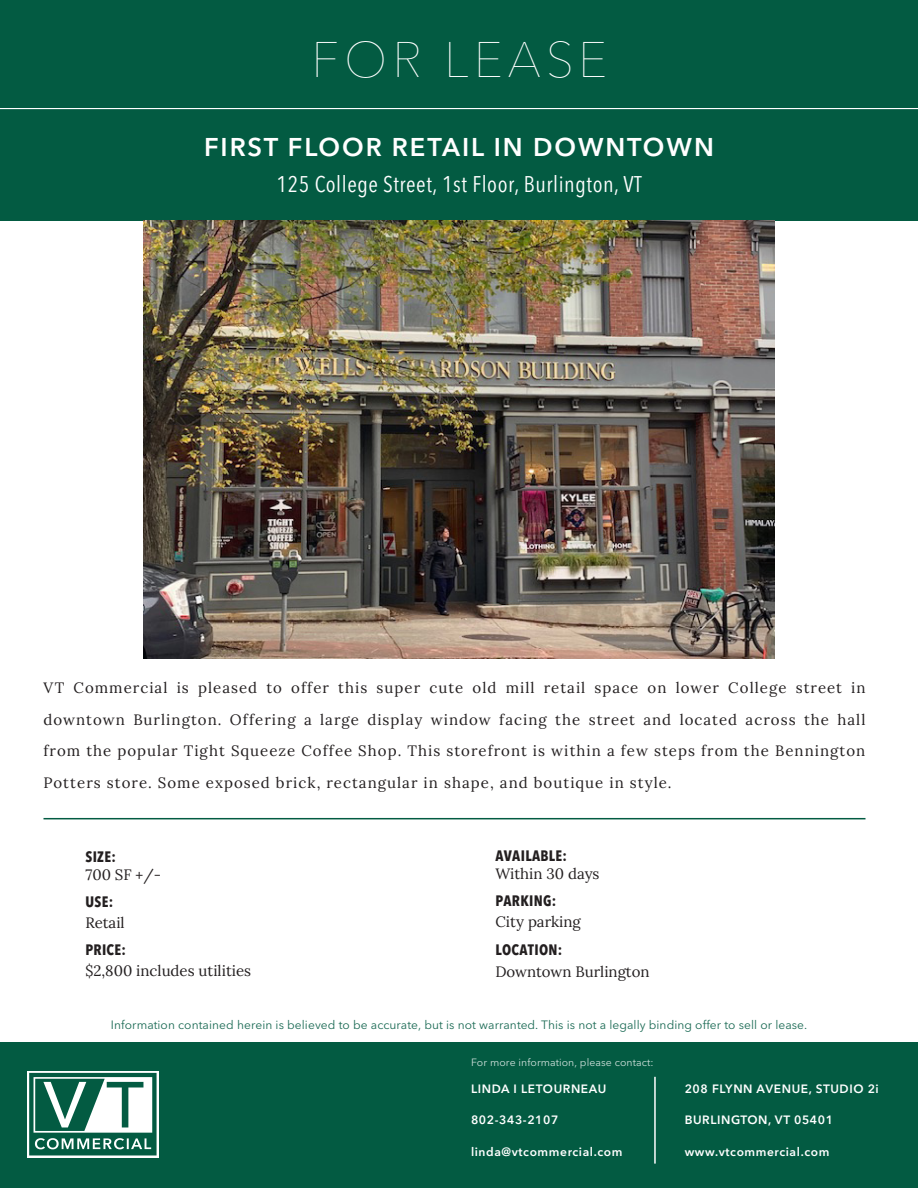
<style>
.page{position:relative;width:918px;height:1188px;background:#fff}
.page>*{position:absolute;margin:0;border:0;box-sizing:border-box;transform-origin:0 0}
.t1{font:100 49.5px "Avenir Next LT Pro";letter-spacing:.1em;color:#fff}
.t2{font:600 25.5px "Avenir Next LT Pro";letter-spacing:.075em;color:#fff}
.t3{font:condensed 22.5px "Avenir Next LT Pro";letter-spacing:.025em;color:#fff}
.t4{font:15px/31.5px "Lora";color:#231f20;text-align:justify}
.t5{font:700 condensed 15px "Avenir Next LT Pro";letter-spacing:.02em;color:#231f20}
.t6{font:600 12px "Avenir Next LT Pro";letter-spacing:.05em;color:#fff}
.t7{font:12px "Avenir Next LT Pro";letter-spacing:.005em;color:#1c6b55}
.t8{font:10.5px "Avenir Next LT Pro";letter-spacing:.005em;color:#cdded9}
</style>
<div class="page">
<div style="left:0;top:0;width:918px;height:221px;background:#035b42"></div>
<img style="left:143px;top:221px;width:632px;height:437px">
<hr style="left:0;top:108px;width:918px;height:1px;background:#fff">
<div style="left:0;top:1042px;width:918px;height:146px;background:#035b42"></div>
<svg style="left:27px;top:1071px;width:132px;height:87px"></svg>
<svg style="left:29px;top:1073px;width:128px;height:82px"></svg>
<hr style="left:654px;top:1077px;width:2px;height:87px;background:#fff">
<hr style="left:44px;top:818px;width:822px;height:1px;background:#035b42">
<h1 class="t1" style="left:312px;top:17px;width:297px">FOR LEASE</h1>
<h2 class="t2" style="left:204px;top:132px;width:511px">FIRST FLOOR RETAIL IN DOWNTOWN</h2>
<h3 class="t3" style="left:277px;top:171px;width:367px">125 College Street, 1st Floor, Burlington, VT</h3>
<p class="t4" style="left:44px;top:671px;width:824px">VT Commercial is pleased to offer this super cute old mill retail space on lower College street in downtown Burlington. Offering a large display window facing the street and located across the hall from the popular Tight Squeeze Coffee Shop. This storefront is within a few steps from the Bennington Potters store. Some exposed brick, rectangular in shape, and boutique in style.</p>
<p class="t5" style="left:86px;top:847px;width:32px">SIZE:</p>
<p class="t4" style="left:86px;top:858px;width:77px">700 SF +/-</p>
<p class="t5" style="left:86px;top:893px;width:29px">USE:</p>
<p class="t4" style="left:86px;top:906px;width:41px">Retail</p>
<p class="t5" style="left:86px;top:941px;width:42px">PRICE:</p>
<p class="t4" style="left:86px;top:954px;width:167px">$2,800 includes utilities</p>
<p class="t5" style="left:495px;top:847px;width:73px">AVAILABLE:</p>
<p class="t4" style="left:495px;top:857px;width:106px">Within 30 days</p>
<p class="t5" style="left:495px;top:892px;width:62px">PARKING:</p>
<p class="t4" style="left:495px;top:905px;width:87px">City parking</p>
<p class="t5" style="left:495px;top:940px;width:69px">LOCATION:</p>
<p class="t4" style="left:495px;top:955px;width:156px">Downtown Burlington</p>
<p class="t7" style="left:111px;top:1015px;width:698px">Information contained herein is believed to be accurate, but is not warranted. This is not a legally binding offer to sell or lease.</p>
<p class="t8" style="left:471px;top:1054px;width:184px">For more information, please contact:</p>
<p class="t6" style="left:471px;top:1081px;width:137px">LINDA I LETOURNEAU</p>
<p class="t6" style="left:471px;top:1113px;width:89px">802-343-2107</p>
<p class="t6" style="left:471px;top:1144px;width:153px">linda@vtcommercial.com</p>
<p class="t6" style="left:685px;top:1081px;width:196px">208 FLYNN AVENUE, STUDIO 2i</p>
<p class="t6" style="left:685px;top:1113px;width:150px">BURLINGTON, VT 05401</p>
<p class="t6" style="left:685px;top:1144px;width:146px">www.vtcommercial.com</p>
</div>
